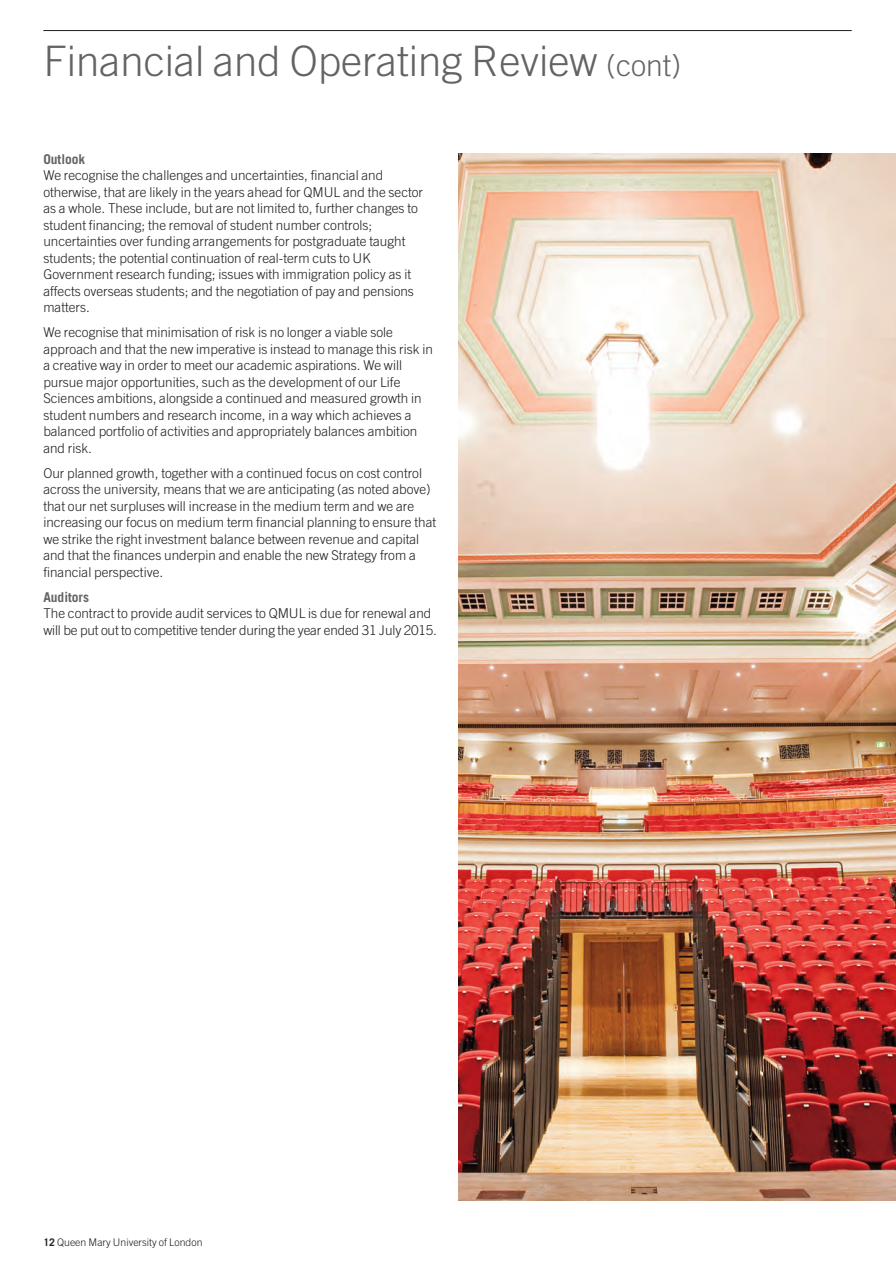
<style>
.page{position:relative;width:896px;height:1263px;background:#fff}
.page>*{position:absolute;margin:0;border:0;box-sizing:border-box;transform-origin:0 0}
.t1{font:300 42px "Trade Gothic LT Std";color:#636366}
.t2{font:300 13.5px/16.5px "Trade Gothic LT Std";color:#231f20}
.t3{font:700 13.5px "Trade Gothic LT Std";color:#636366}
.t4{font:300 10.5px "Trade Gothic LT Std";color:#231f20}
.s1{font-size:30px}
.s2{font-weight:700}
</style>
<div class="page">
<hr style="left:43px;top:30px;width:808px;height:1px;background:#231f20">
<img style="left:458px;top:154px;width:437px;height:1046px">
<h1 class="t1" style="left:43px;top:45px;width:639px">Financial and Operating Review <span class="s1">(cont)</span></h1>
<p class="t3" style="left:43px;top:154px;width:44px">Outlook</p>
<p class="t2" style="left:43px;top:168px;width:381px">We recognise the challenges and uncertainties, financial and otherwise, that are likely in the years ahead for QMUL and the sector as a whole. These include, but are not limited to, further changes to student financing; the removal of student number controls; uncertainties over funding arrangements for postgraduate taught students; the potential continuation of real-term cuts to UK Government research funding; issues with immigration policy as it affects overseas students; and the negotiation of pay and pensions matters.</p>
<p class="t2" style="left:43px;top:325px;width:391px">We recognise that minimisation of risk is no longer a viable sole approach and that the new imperative is instead to manage this risk in a creative way in order to meet our academic aspirations. We will pursue major opportunities, such as the development of our Life Sciences ambitions, alongside a continued and measured growth in student numbers and research income, in a way which achieves a balanced portfolio of activities and appropriately balances ambition and risk.</p>
<p class="t2" style="left:43px;top:466px;width:394px">Our planned growth, together with a continued focus on cost control across the university, means that we are anticipating (as noted above) that our net surpluses will increase in the medium term and we are increasing our focus on medium term financial planning to ensure that we strike the right investment balance between revenue and capital and that the finances underpin and enable the new Strategy from a financial perspective.</p>
<p class="t3" style="left:43px;top:592px;width:47px">Auditors</p>
<p class="t2" style="left:43px;top:606px;width:395px">The contract to provide audit services to QMUL is due for renewal and will be put out to competitive tender during the year ended 31 July 2015.</p>
<p class="t4" style="left:43px;top:1238px;width:161px"><span class="s2">12</span> Queen Mary University of London</p>
</div>
